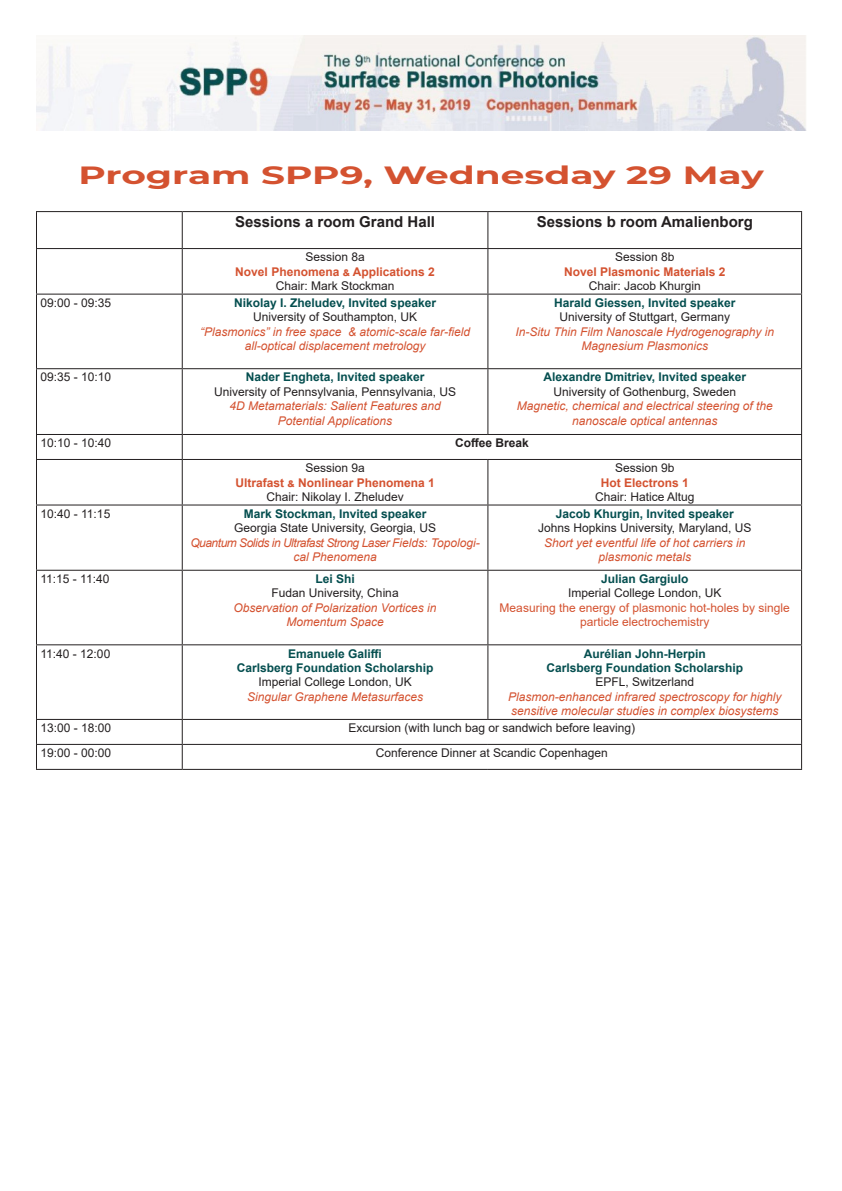
<style>
.page{position:relative;width:842px;height:1191px;background:#fff}
.page>*{position:absolute;margin:0;border:0;box-sizing:border-box;transform-origin:0 0}
.t1{font:700 25px "Montserrat";color:#d45230;scale:1.5 1}
.t2{font:700 15px "Arial";color:#231f20}
.t3{font:12px "Arial";color:#231f20}
.t4{font:italic 12px "Arial";color:#d45230}
.t5{font:700 12px "Arial";color:#044e4f}
.t6{font:700 12px "Arial";color:#d45230}
.t7{font:12px/14.4px "Arial";color:#d45230;text-align:center}
.t8{font:italic 12px/14.4px "Arial";letter-spacing:-.04em;color:#d45230;text-align:center}
.t9{font:700 12px "Arial";color:#231f20}
</style>
<div class="page">
<hr style="left:36px;top:211px;width:146px;height:1px;background:#231f20">
<hr style="left:36px;top:212px;width:1px;height:36px;background:#231f20">
<hr style="left:182px;top:211px;width:306px;height:1px;background:#231f20">
<hr style="left:182px;top:212px;width:1px;height:36px;background:#231f20">
<hr style="left:488px;top:211px;width:314px;height:1px;background:#231f20">
<hr style="left:487px;top:212px;width:1px;height:36px;background:#231f20">
<hr style="left:801px;top:212px;width:1px;height:36px;background:#231f20">
<hr style="left:36px;top:248px;width:146px;height:1px;background:#231f20">
<hr style="left:36px;top:249px;width:1px;height:45px;background:#231f20">
<hr style="left:182px;top:248px;width:306px;height:1px;background:#231f20">
<hr style="left:182px;top:249px;width:1px;height:45px;background:#231f20">
<hr style="left:488px;top:248px;width:314px;height:1px;background:#231f20">
<hr style="left:487px;top:249px;width:1px;height:45px;background:#231f20">
<hr style="left:801px;top:249px;width:1px;height:45px;background:#231f20">
<hr style="left:36px;top:294px;width:146px;height:1px;background:#231f20">
<hr style="left:36px;top:295px;width:1px;height:73px;background:#231f20">
<hr style="left:182px;top:294px;width:306px;height:1px;background:#231f20">
<hr style="left:182px;top:295px;width:1px;height:73px;background:#231f20">
<hr style="left:488px;top:294px;width:314px;height:1px;background:#231f20">
<hr style="left:487px;top:295px;width:1px;height:73px;background:#231f20">
<hr style="left:801px;top:295px;width:1px;height:73px;background:#231f20">
<hr style="left:36px;top:368px;width:146px;height:1px;background:#231f20">
<hr style="left:36px;top:369px;width:1px;height:65px;background:#231f20">
<hr style="left:182px;top:368px;width:306px;height:1px;background:#231f20">
<hr style="left:182px;top:369px;width:1px;height:65px;background:#231f20">
<hr style="left:488px;top:368px;width:314px;height:1px;background:#231f20">
<hr style="left:487px;top:369px;width:1px;height:65px;background:#231f20">
<hr style="left:801px;top:369px;width:1px;height:65px;background:#231f20">
<hr style="left:36px;top:434px;width:146px;height:1px;background:#231f20">
<svg style="left:36px;top:435px;width:1px;height:24px"></svg>
<hr style="left:182px;top:434px;width:306px;height:1px;background:#231f20">
<svg style="left:182px;top:435px;width:1px;height:24px"></svg>
<hr style="left:488px;top:434px;width:314px;height:1px;background:#231f20">
<svg style="left:801px;top:435px;width:1px;height:24px"></svg>
<hr style="left:36px;top:459px;width:146px;height:1px;background:#231f20">
<hr style="left:36px;top:460px;width:1px;height:44px;background:#231f20">
<hr style="left:182px;top:459px;width:306px;height:1px;background:#231f20">
<hr style="left:182px;top:460px;width:1px;height:44px;background:#231f20">
<hr style="left:488px;top:459px;width:314px;height:1px;background:#231f20">
<hr style="left:487px;top:460px;width:1px;height:44px;background:#231f20">
<hr style="left:801px;top:460px;width:1px;height:44px;background:#231f20">
<hr style="left:36px;top:504px;width:146px;height:1px;background:#231f20">
<hr style="left:36px;top:505px;width:1px;height:65px;background:#231f20">
<hr style="left:182px;top:504px;width:306px;height:1px;background:#231f20">
<hr style="left:182px;top:505px;width:1px;height:65px;background:#231f20">
<hr style="left:488px;top:504px;width:314px;height:1px;background:#231f20">
<hr style="left:487px;top:505px;width:1px;height:65px;background:#231f20">
<hr style="left:801px;top:505px;width:1px;height:65px;background:#231f20">
<hr style="left:36px;top:570px;width:146px;height:1px;background:#231f20">
<hr style="left:36px;top:571px;width:1px;height:73px;background:#231f20">
<hr style="left:182px;top:570px;width:306px;height:1px;background:#231f20">
<hr style="left:182px;top:571px;width:1px;height:73px;background:#231f20">
<hr style="left:488px;top:570px;width:314px;height:1px;background:#231f20">
<hr style="left:487px;top:571px;width:1px;height:73px;background:#231f20">
<hr style="left:801px;top:571px;width:1px;height:73px;background:#231f20">
<hr style="left:36px;top:644px;width:146px;height:1px;background:#231f20">
<hr style="left:36px;top:645px;width:1px;height:74px;background:#231f20">
<hr style="left:182px;top:644px;width:306px;height:1px;background:#231f20">
<hr style="left:182px;top:645px;width:1px;height:74px;background:#231f20">
<hr style="left:488px;top:644px;width:314px;height:1px;background:#231f20">
<hr style="left:487px;top:645px;width:1px;height:74px;background:#231f20">
<hr style="left:801px;top:645px;width:1px;height:74px;background:#231f20">
<hr style="left:36px;top:719px;width:146px;height:1px;background:#231f20">
<hr style="left:182px;top:719px;width:306px;height:1px;background:#231f20">
<hr style="left:488px;top:719px;width:314px;height:1px;background:#231f20">
<hr style="left:36px;top:744px;width:146px;height:1px;background:#231f20">
<svg style="left:36px;top:720px;width:1px;height:49px"></svg>
<hr style="left:182px;top:744px;width:306px;height:1px;background:#231f20">
<svg style="left:182px;top:720px;width:1px;height:49px"></svg>
<hr style="left:488px;top:744px;width:314px;height:1px;background:#231f20">
<svg style="left:801px;top:720px;width:1px;height:49px"></svg>
<hr style="left:36px;top:769px;width:146px;height:1px;background:#231f20">
<hr style="left:182px;top:769px;width:306px;height:1px;background:#231f20">
<hr style="left:488px;top:769px;width:314px;height:1px;background:#231f20">
<img style="left:36px;top:36px;width:770px;height:94px">
<p class="t1" style="left:79px;top:157px;width:458px">Program SPP9, Wednesday 29 May</p>
<p class="t2" style="left:235px;top:211px;width:202px">Sessions a room Grand Hall</p>
<p class="t2" style="left:537px;top:211px;width:218px">Sessions b room Amalienborg</p>
<p class="t3" style="left:305px;top:249px;width:61px">Session 8a</p>
<p class="t6" style="left:235px;top:263px;width:201px">Novel Phenomena &amp; Applications 2</p>
<p class="t3" style="left:276px;top:278px;width:120px">Chair: Mark Stockman</p>
<p class="t3" style="left:615px;top:249px;width:61px">Session 8b</p>
<p class="t6" style="left:564px;top:263px;width:163px">Novel Plasmonic Materials 2</p>
<p class="t3" style="left:589px;top:278px;width:114px">Chair: Jacob Khurgin</p>
<p class="t3" style="left:41px;top:294px;width:72px">09:00 - 09:35</p>
<p class="t5" style="left:234px;top:294px;width:203px">Nikolay I. Zheludev, Invited speaker</p>
<p class="t3" style="left:253px;top:309px;width:166px">University of Southampton, UK</p>
<p class="t4" style="left:200px;top:324px;width:271px">“Plasmonics” in free space &amp; atomic-scale far-field</p>
<p class="t4" style="left:245px;top:338px;width:182px">all-optical displacement metrology</p>
<p class="t3" style="left:41px;top:369px;width:72px">09:35 - 10:10</p>
<p class="t5" style="left:246px;top:369px;width:180px">Nader Engheta, Invited speaker</p>
<p class="t3" style="left:214px;top:383px;width:244px">University of Pennsylvania, Pennsylvania, US</p>
<p class="t4" style="left:229px;top:398px;width:213px">4D Metamaterials: Salient Features and</p>
<p class="t4" style="left:278px;top:413px;width:116px">Potential Applications</p>
<p class="t5" style="left:554px;top:294px;width:183px">Harald Giessen, Invited speaker</p>
<p class="t3" style="left:559px;top:309px;width:172px">University of Stuttgart, Germany</p>
<p class="t4" style="left:515px;top:324px;width:260px">In-Situ Thin Film Nanoscale Hydrogenography in</p>
<p class="t4" style="left:581px;top:338px;width:128px">Magnesium Plasmonics</p>
<p class="t5" style="left:543px;top:369px;width:204px">Alexandre Dmitriev, Invited speaker</p>
<p class="t3" style="left:553px;top:383px;width:184px">University of Gothenburg, Sweden</p>
<p class="t4" style="left:517px;top:398px;width:258px">Magnetic, chemical and electrical steering of the</p>
<p class="t4" style="left:572px;top:413px;width:147px">nanoscale optical antennas</p>
<p class="t3" style="left:41px;top:435px;width:72px">10:10 - 10:40</p>
<p class="t9" style="left:455px;top:434px;width:75px">Coffee Break</p>
<p class="t3" style="left:305px;top:460px;width:61px">Session 9a</p>
<p class="t6" style="left:235px;top:474px;width:201px">Ultrafast &amp; Nonlinear Phenomena 1</p>
<p class="t3" style="left:266px;top:488px;width:139px">Chair: Nikolay I. Zheludev</p>
<p class="t3" style="left:41px;top:505px;width:71px">10:40 - 11:15</p>
<p class="t5" style="left:244px;top:505px;width:184px">Mark Stockman, Invited speaker</p>
<p class="t3" style="left:234px;top:519px;width:203px">Georgia State University, Georgia, US</p>
<p class="t8" style="left:190px;top:535px;width:291px">Quantum Solids in Ultrafast Strong Laser Fields: Topologi&shy;cal Phenomena</p>
<p class="t3" style="left:615px;top:460px;width:61px">Session 9b</p>
<p class="t6" style="left:601px;top:474px;width:90px">Hot Electrons 1</p>
<p class="t3" style="left:595px;top:488px;width:101px">Chair: Hatice Altug</p>
<p class="t5" style="left:556px;top:505px;width:180px">Jacob Khurgin, Invited speaker</p>
<p class="t3" style="left:538px;top:519px;width:215px">Johns Hopkins University, Maryland, US</p>
<p class="t4" style="left:544px;top:534px;width:203px">Short yet eventful life of hot carriers in</p>
<p class="t4" style="left:598px;top:549px;width:94px">plasmonic metals</p>
<p class="t3" style="left:41px;top:570px;width:70px">11:15 - 11:40</p>
<p class="t5" style="left:315px;top:570px;width:41px">Lei Shi</p>
<p class="t3" style="left:271px;top:585px;width:129px">Fudan University, China</p>
<p class="t4" style="left:234px;top:600px;width:204px">Observation of Polarization Vortices in</p>
<p class="t4" style="left:286px;top:614px;width:99px">Momentum Space</p>
<p class="t3" style="left:41px;top:645px;width:71px">11:40 - 12:00</p>
<p class="t5" style="left:288px;top:645px;width:95px">Emanuele Galiffi</p>
<p class="t5" style="left:237px;top:659px;width:198px">Carlsberg Foundation Scholarship</p>
<p class="t3" style="left:258px;top:674px;width:155px">Imperial College London, UK</p>
<p class="t4" style="left:247px;top:689px;width:178px">Singular Graphene Metasurfaces</p>
<p class="t5" style="left:601px;top:570px;width:89px">Julian Gargiulo</p>
<p class="t3" style="left:568px;top:585px;width:155px">Imperial College London, UK</p>
<p class="t7" style="left:500px;top:600px;width:292px">Measuring the energy of plasmonic hot-holes by single particle electrochemistry</p>
<p class="t5" style="left:584px;top:645px;width:124px">Aurélian John-Herpin</p>
<p class="t5" style="left:546px;top:659px;width:198px">Carlsberg Foundation Scholarship</p>
<p class="t3" style="left:595px;top:674px;width:100px">EPFL, Switzerland</p>
<p class="t4" style="left:508px;top:689px;width:275px">Plasmon-enhanced infrared spectroscopy for highly</p>
<p class="t4" style="left:511px;top:703px;width:269px">sensitive molecular studies in complex biosystems</p>
<p class="t3" style="left:41px;top:719px;width:72px">13:00 - 18:00</p>
<p class="t3" style="left:348px;top:719px;width:288px">Excursion (with lunch bag or sandwich before leaving)</p>
<p class="t3" style="left:41px;top:744px;width:72px">19:00 - 00:00</p>
<p class="t3" style="left:376px;top:744px;width:234px">Conference Dinner at Scandic Copenhagen</p>
</div>
